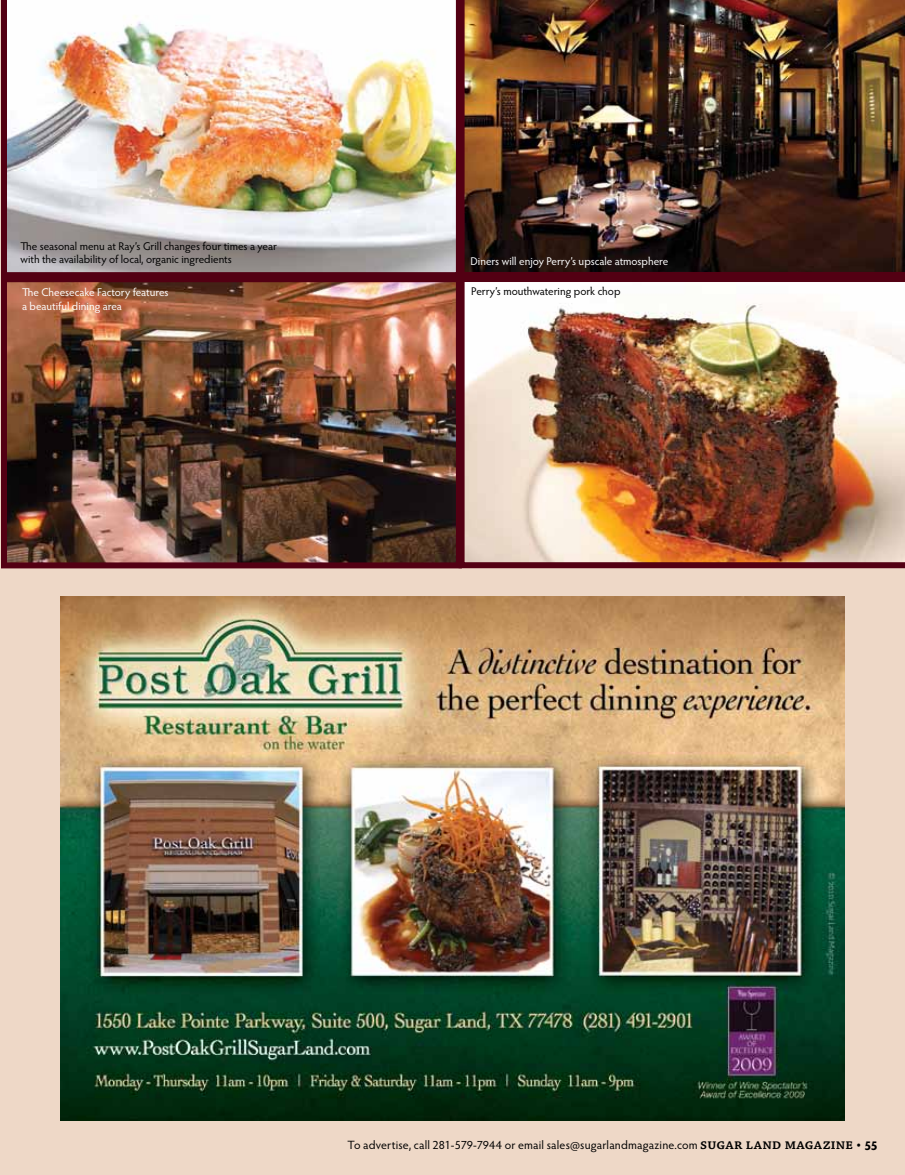
<style>
.page{position:relative;width:905px;height:1175px;background:#fff}
.page>*{position:absolute;margin:0;border:0;box-sizing:border-box;transform-origin:0 0}
.t1{font:12px "Hypatia Sans Pro";letter-spacing:.015em;color:#000}
.t2{font:11.25px/13.5px "Hypatia Sans Pro";letter-spacing:-.005em;color:#000}
.t3{font:11.25px/13.5px "Hypatia Sans Pro";letter-spacing:-.005em;color:#fff}
.s1{font-family:"Chaparral Pro";font-weight:600;font-size:15px}
.s2{font-family:"Chaparral Pro";font-size:15px}
.s3{font-weight:700;font-size:12.75px}
</style>
<div class="page">
<div style="left:0;top:0;width:904px;height:1174px;background:#eed8c7"></div>
<img style="left:1px;top:0;width:457px;height:276px">
<img style="left:458px;top:0;width:446px;height:276px">
<img style="left:8px;top:283px;width:447px;height:278px">
<div style="left:1px;top:276px;width:461px;height:292px;border:6px solid #530013"></div>
<img style="left:458px;top:276px;width:446px;height:292px">
<img style="left:61px;top:597px;width:783px;height:523px">
<p class="t2" style="left:20px;top:239px;width:258px">The seasonal menu at Ray’s Grill changes four times a year with the availability of local, organic ingredients</p>
<p class="t3" style="left:22px;top:285px;width:148px">The Cheesecake Factory features a beautiful dining area</p>
<p class="t2" style="left:471px;top:284px;width:151px">Perry’s mouthwatering pork chop</p>
<p class="t3" style="left:470px;top:254px;width:200px">Diners will enjoy Perry’s upscale atmosphere</p>
<p class="t1" style="left:347px;top:1136px;width:532px">To advertise, call 281-579-7944 or email sales@sugarlandmagazine.com <span class="s1">sugar land magazine</span> <span class="s2">•</span> <span class="s3">55</span></p>
</div>
